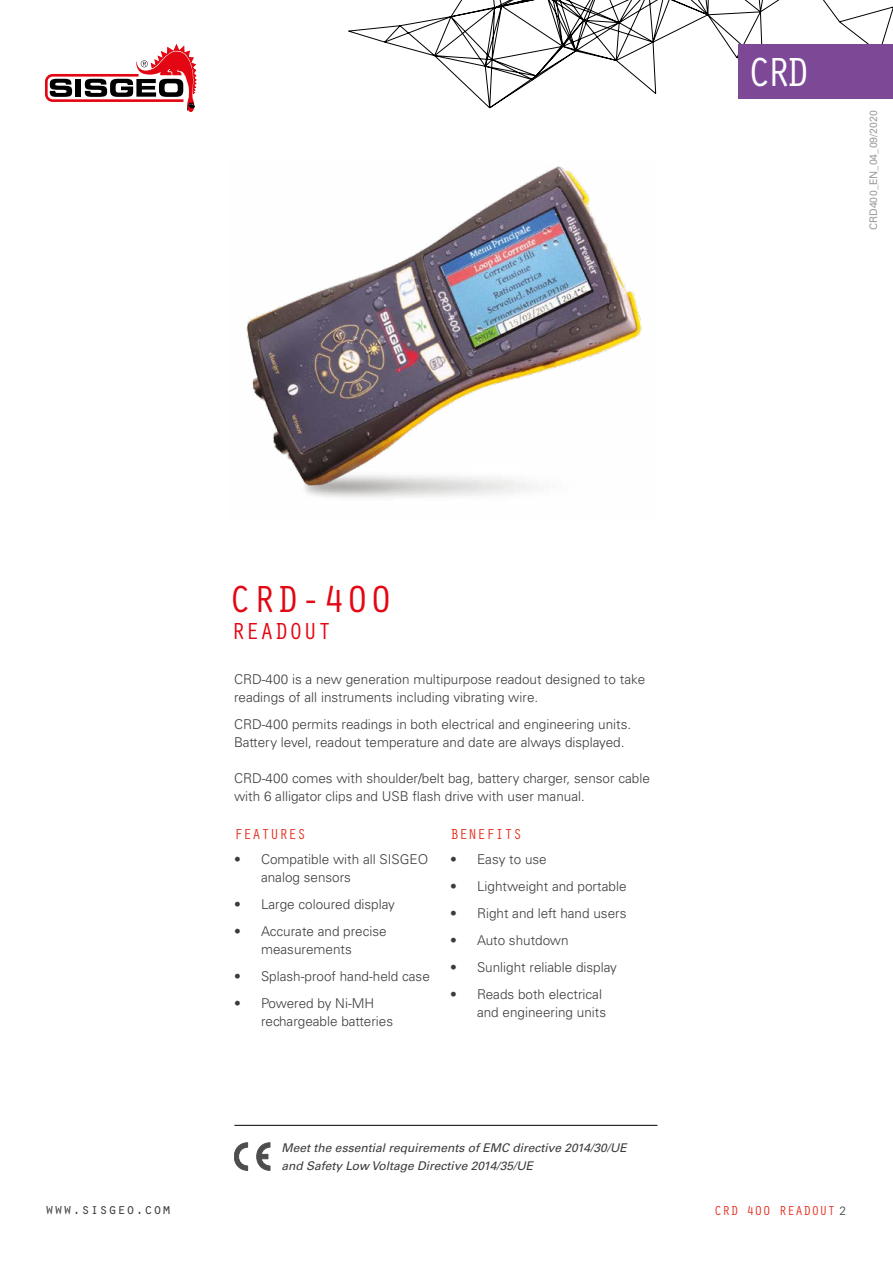
<style>
.page{position:relative;width:893px;height:1263px;background:#fff}
.page>*{position:absolute;margin:0;border:0;box-sizing:border-box;transform-origin:0 0}
.t1{font:42px "Orator Std";color:#fff}
.t2{font:39px "Orator Std";color:#e30613}
.t3{font:24px "Orator Std";color:#e30613}
.t4{font:15px "Orator Std";color:#e63323}
.t5{font:15px "Orator Std";color:#3c3c3b}
.t6{font:300 13.5px/18px "Univers LT Std";color:#3c3c3b}
.t7{font:13.5px "Orator Std";color:#e63323}
.t8{font:italic 12px/18px "Univers LT Std";color:#3c3c3b}
.t9{font:10.5px "Univers LT Std";color:#9d9d9c}
.s1{font-family:"Univers LT Std";font-weight:300;font-size:12px;color:#3c3c3b}
</style>
<div class="page">
<svg style="left:348px;top:0;width:545px;height:108px"></svg>
<svg style="left:45px;top:45px;width:151px;height:67px"></svg>
<div style="left:738px;top:45px;width:155px;height:54px;background:#7d4997"></div>
<img style="left:246px;top:166px;width:396px;height:332px">
<svg style="left:256px;top:1142px;width:14px;height:29px"></svg>
<svg style="left:234px;top:1142px;width:14px;height:29px"></svg>
<hr style="left:234px;top:1125px;width:423px;height:1px;background:#000">
<h1 class="t1" style="left:747px;top:42px;width:64px">CRD</h1>
<p class="t9" style="left:867px;top:230px;width:121px;rotate:-90deg">CRD400_EN_04_09/2020</p>
<h2 class="t2" style="left:229px;top:571px;width:165px">CRD-400</h2>
<h3 class="t3" style="left:231px;top:614px;width:102px">READOUT</h3>
<p class="t6" style="left:234px;top:670px;width:413px">CRD-400 is a new generation multipurpose readout designed to take readings of all instruments including vibrating wire.</p>
<p class="t6" style="left:234px;top:715px;width:399px">CRD-400 permits readings in both electrical and engineering units.<br>Battery level, readout temperature and date are always displayed.</p>
<p class="t6" style="left:234px;top:769px;width:417px">CRD-400 comes with shoulder/belt bag, battery charger, sensor cable with 6 alligator clips and USB flash drive with user manual.</p>
<p class="t4" style="left:234px;top:823px;width:73px">FEATURES</p>
<p class="t6" style="left:261px;top:850px;width:169px;text-indent:-27px">• Compatible with all SISGEO analog sensors</p>
<p class="t6" style="left:234px;top:895px;width:163px">• Large coloured display</p>
<p class="t6" style="left:234px;top:922px;width:154px;text-align:center">• Accurate and precise measurements</p>
<p class="t6" style="left:234px;top:967px;width:197px">• Splash-proof hand-held case</p>
<p class="t6" style="left:261px;top:994px;width:134px;text-indent:-27px">• Powered by Ni-MH rechargeable batteries</p>
<p class="t4" style="left:450px;top:823px;width:73px">BENEFITS</p>
<p class="t6" style="left:450px;top:850px;width:98px">• Easy to use</p>
<p class="t6" style="left:450px;top:877px;width:178px">• Lightweight and portable</p>
<p class="t6" style="left:450px;top:904px;width:178px">• Right and left hand users</p>
<p class="t6" style="left:450px;top:931px;width:120px">• Auto shutdown</p>
<p class="t6" style="left:450px;top:958px;width:169px">• Sunlight reliable display</p>
<p class="t6" style="left:450px;top:985px;width:158px;text-align:right">• Reads both electrical and engineering units</p>
<p class="t8" style="left:282px;top:1139px;width:347px">Meet the essential requirements of EMC directive 2014/30/UE and Safety Low Voltage Directive 2014/35/UE</p>
<p class="t5" style="left:45px;top:1198px;width:127px">www.sisgeo.com</p>
<p class="t7" style="left:714px;top:1200px;width:133px">CRD 400 READOUT <span class="s1">2</span></p>
</div>
